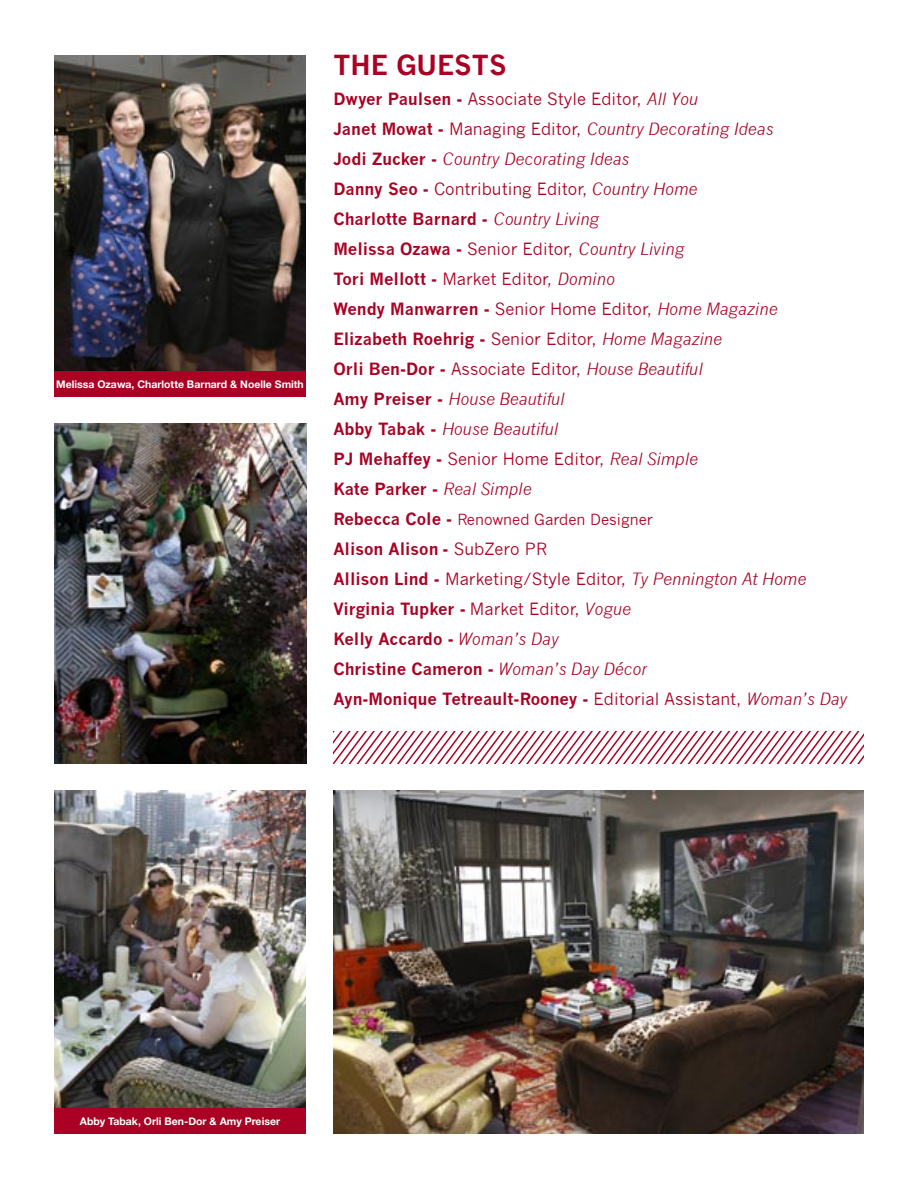
<style>
.page{position:relative;width:918px;height:1188px;background:#fff}
.page>*{position:absolute;margin:0;border:0;box-sizing:border-box;transform-origin:0 0}
.t1{font:700 27px "News Gothic";color:#a90023}
.t2{font:700 16.5px "News Gothic";color:#a90023}
.t3{font:16.5px "News Gothic";color:#a90023}
.t4{font:italic 16.5px "News Gothic";color:#a90023}
.t5{font:15px "News Gothic";color:#a90023}
.t6{font:700 10.5px "Helvetica Neue";color:#fff}
.s1{font-weight:700}
.s2{font-style:italic}
.s3{font-weight:700;font-style:normal}
.s4{font-style:normal}
.s5{font-weight:400;font-style:italic}
.s6{font-weight:400}
.s7{font-weight:700;font-size:16.5px}
</style>
<div class="page">
<img style="left:333px;top:790px;width:531px;height:344px">
<img style="left:54px;top:790px;width:252px;height:319px">
<img style="left:54px;top:423px;width:253px;height:340px">
<img style="left:54px;top:55px;width:252px;height:316px">
<div style="left:54px;top:371px;width:252px;height:25px;background:#a90023"></div>
<div style="left:54px;top:1109px;width:252px;height:25px;background:#a90023"></div>
<svg style="left:333px;top:732px;width:531px;height:31px"></svg>
<p class="t6" style="left:56px;top:377px;width:249px">Melissa Ozawa, Charlotte Barnard &amp; Noelle Smith</p>
<p class="t1" style="left:333px;top:48px;width:175px">THE GUESTS</p>
<p class="t3" style="left:333px;top:89px;width:366px"><span class="s1">Dwyer Paulsen -</span> Associate Style Editor, <span class="s2">All You</span></p>
<p class="t4" style="left:333px;top:119px;width:442px"><span class="s3">Janet Mowat -</span> <span class="s4">Managing Editor,</span> Country Decorating Ideas</p>
<p class="t4" style="left:333px;top:149px;width:298px"><span class="s3">Jodi Zucker -</span> Country Decorating Ideas</p>
<p class="t3" style="left:333px;top:179px;width:366px"><span class="s1">Danny Seo -</span> Contributing Editor, <span class="s2">Country Home</span></p>
<p class="t2" style="left:333px;top:209px;width:267px">Charlotte Barnard - <span class="s5">Country Living</span></p>
<p class="t2" style="left:333px;top:239px;width:352px">Melissa Ozawa - <span class="s6">Senior Editor,</span> <span class="s5">Country Living</span></p>
<p class="t3" style="left:333px;top:269px;width:283px"><span class="s1">Tori Mellott -</span> Market Editor, <span class="s2">Domino</span></p>
<p class="t3" style="left:333px;top:299px;width:446px"><span class="s1">Wendy Manwarren -</span> Senior Home Editor, <span class="s2">Home Magazine</span></p>
<p class="t2" style="left:333px;top:329px;width:390px">Elizabeth Roehrig - <span class="s6">Senior Editor,</span> <span class="s5">Home Magazine</span></p>
<p class="t3" style="left:333px;top:359px;width:371px"><span class="s1">Orli Ben-Dor -</span> Associate Editor, <span class="s2">House Beautiful</span></p>
<p class="t4" style="left:333px;top:389px;width:233px"><span class="s3">Amy Preiser -</span> House Beautiful</p>
<p class="t4" style="left:333px;top:419px;width:227px"><span class="s3">Abby Tabak -</span> House Beautiful</p>
<p class="t3" style="left:333px;top:449px;width:366px"><span class="s1">PJ Mehaffey -</span> Senior Home Editor, <span class="s2">Real Simple</span></p>
<p class="t2" style="left:333px;top:479px;width:200px">Kate Parker - <span class="s5">Real Simple</span></p>
<p class="t5" style="left:333px;top:511px;width:321px"><span class="s7">Rebecca Cole -</span> Renowned Garden Designer</p>
<p class="t2" style="left:333px;top:539px;width:215px">Alison Alison - <span class="s6">SubZero PR</span></p>
<p class="t3" style="left:333px;top:569px;width:474px"><span class="s1">Allison Lind -</span> Marketing/Style Editor, <span class="s2">Ty Pennington At Home</span></p>
<p class="t2" style="left:333px;top:599px;width:299px">Virginia Tupker - <span class="s6">Market Editor,</span> <span class="s5">Vogue</span></p>
<p class="t2" style="left:333px;top:629px;width:227px">Kelly Accardo - <span class="s5">Woman’s Day</span></p>
<p class="t2" style="left:333px;top:659px;width:315px">Christine Cameron - <span class="s5">Woman’s Day Décor</span></p>
<p class="t2" style="left:333px;top:689px;width:516px">Ayn-Monique Tetreault-Rooney - <span class="s6">Editorial Assistant,</span> <span class="s5">Woman’s Day</span></p>
<p class="t6" style="left:80px;top:1115px;width:202px">Abby Tabak, Orli Ben-Dor &amp; Amy Preiser</p>
</div>
